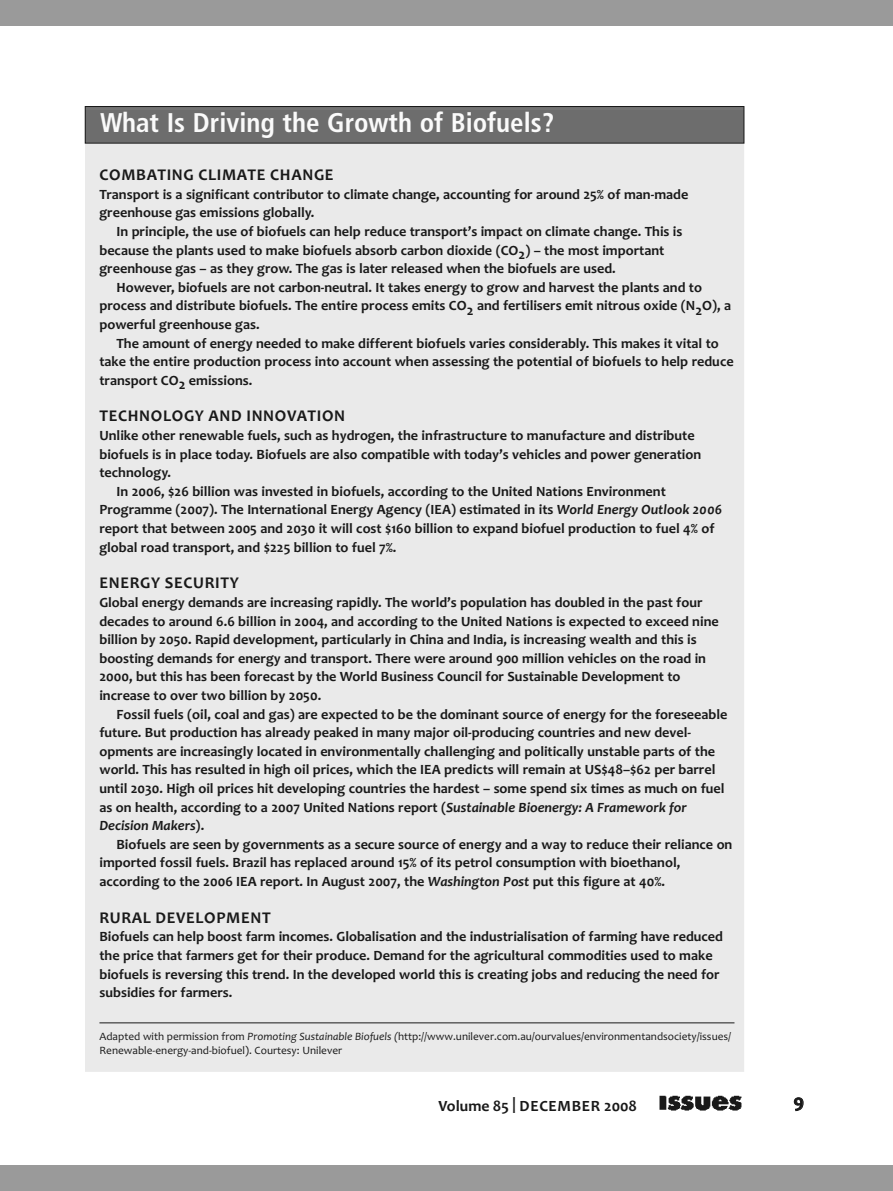
<style>
.page{position:relative;width:893px;height:1191px;background:#fff}
.page>*{position:absolute;margin:0;border:0;box-sizing:border-box;transform-origin:0 0}
.t1{font:700 condensed 27px "Frutiger";color:#fafafa}
.t2{font:18px "Candara Bold OTF";color:#191919;scale:1.1 1}
.t3{font:700 16.5px "Candara";letter-spacing:.04em;color:#191919}
.t4{font:700 15.75px "Candara";color:#191919}
.t5{font:700 14.25px/18.6px "Candara";color:#191919}
.t6{font:11.25px/14.1px "Candara";color:#191919}
.s1{font-style:italic}
</style>
<div class="page">
<img style="left:659px;top:1095px;width:83px;height:16px">
<div style="left:0;top:1165px;width:893px;height:26px;background:#9a9a9a"></div>
<div style="left:0;top:0;width:893px;height:26px;background:#9a9a9a"></div>
<div style="left:85px;top:143px;width:659px;height:928px;background:#eaeaea"></div>
<hr style="left:99px;top:1022px;width:635px;height:1px;background:#191919">
<hr style="left:85px;top:107px;width:659px;height:3px;background:#737373">
<div style="left:85px;top:110px;width:659px;height:33px;background:#6d6d6d"></div>
<div style="left:85px;top:106px;width:659px;height:37px;border:1px solid #191919"></div>
<h1 class="t1" style="left:100px;top:112px;width:456px">What Is Driving the Growth of Biofuels?</h1>
<p class="t3" style="left:99px;top:165px;width:236px">COMBATING CLIMATE CHANGE</p>
<p class="t5" style="left:99px;top:184px;width:590px">Transport is a significant contributor to climate change, accounting for around 25% of man-made greenhouse gas emissions globally.</p>
<p class="t5" style="left:99px;top:222px;width:584px;text-indent:17px">In principle, the use of biofuels can help reduce transport’s impact on climate change. This is because the plants used to make biofuels absorb carbon dioxide (CO2) – the most important greenhouse gas – as they grow. The gas is later released when the biofuels are used.</p>
<p class="t5" style="left:99px;top:277px;width:633px;text-indent:17px">However, biofuels are not carbon-neutral. It takes energy to grow and harvest the plants and to process and distribute biofuels. The entire process emits CO2 and fertilisers emit nitrous oxide (N2O), a powerful greenhouse gas.</p>
<p class="t5" style="left:99px;top:333px;width:636px;text-indent:17px">The amount of energy needed to make different biofuels varies considerably. This makes it vital to take the entire production process into account when assessing the potential of biofuels to help reduce transport CO2 emissions.</p>
<p class="t3" style="left:99px;top:406px;width:247px">TECHNOLOGY AND INNOVATION</p>
<p class="t5" style="left:99px;top:426px;width:597px">Unlike other renewable fuels, such as hydrogen, the infrastructure to manufacture and distribute</p>
<p class="t5" style="left:99px;top:444px;width:603px">biofuels is in place today. Biofuels are also compatible with today’s vehicles and power generation</p>
<p class="t5" style="left:99px;top:463px;width:73px">technology.</p>
<p class="t5" style="left:116px;top:481px;width:551px">In 2006, $26 billion was invested in biofuels, according to the United Nations Environment</p>
<p class="t5" style="left:99px;top:500px;width:624px">Programme (2007). The International Energy Agency (IEA) estimated in its <span class="s1">World Energy Outlook 2006</span></p>
<p class="t5" style="left:99px;top:519px;width:617px">report that between 2005 and 2030 it will cost $160 billion to expand biofuel production to fuel 4% of</p>
<p class="t5" style="left:99px;top:537px;width:299px">global road transport, and $225 billion to fuel 7%.</p>
<p class="t3" style="left:99px;top:573px;width:141px">ENERGY SECURITY</p>
<p class="t5" style="left:99px;top:592px;width:621px">Global energy demands are increasing rapidly. The world’s population has doubled in the past four decades to around 6.6 billion in 2004, and according to the United Nations is expected to exceed nine billion by 2050. Rapid development, particularly in China and India, is increasing wealth and this is boosting demands for energy and transport. There were around 900 million vehicles on the road in 2000, but this has been forecast by the World Business Council for Sustainable Development to increase to over two billion by 2050.</p>
<p class="t5" style="left:99px;top:704px;width:629px;text-indent:17px">Fossil fuels (oil, coal and gas) are expected to be the dominant source of energy for the foreseeable future. But production has already peaked in many major oil-producing countries and new devel&shy;opments are increasingly located in environmentally challenging and politically unstable parts of the world. This has resulted in high oil prices, which the IEA predicts will remain at US$48–$62 per barrel until 2030. High oil prices hit developing countries the hardest – some spend six times as much on fuel as on health, according to a 2007 United Nations report (<span class="s1">Sustainable Bioenergy: A Framework for Decision Makers</span>).</p>
<p class="t5" style="left:99px;top:834px;width:634px;text-indent:17px">Biofuels are seen by governments as a secure source of energy and a way to reduce their reliance on imported fossil fuels. Brazil has replaced around 15% of its petrol consumption with bioethanol, according to the 2006 IEA report. In August 2007, the <span class="s1">Washington Post</span> put this figure at 40%.</p>
<p class="t3" style="left:99px;top:907px;width:173px">RURAL DEVELOPMENT</p>
<p class="t5" style="left:99px;top:927px;width:625px">Biofuels can help boost farm incomes. Globalisation and the industrialisation of farming have reduced the price that farmers get for their produce. Demand for the agricultural commodities used to make biofuels is reversing this trend. In the developed world this is creating jobs and reducing the need for subsidies for farmers.</p>
<p class="t6" style="left:99px;top:1029px;width:633px">Adapted with permission from <span class="s1">Promoting Sustainable Biofuels (</span>http://www.unilever.com.au/ourvalues/environmentandsociety/issues/<br>Renewable-energy-and-biofuel). Courtesy: Unilever</p>
<p class="t4" style="left:438px;top:1096px;width:200px">Volume 85 | DECEMBER 2008</p>
<p class="t2" style="left:793px;top:1090px;width:11px">9</p>
</div>
